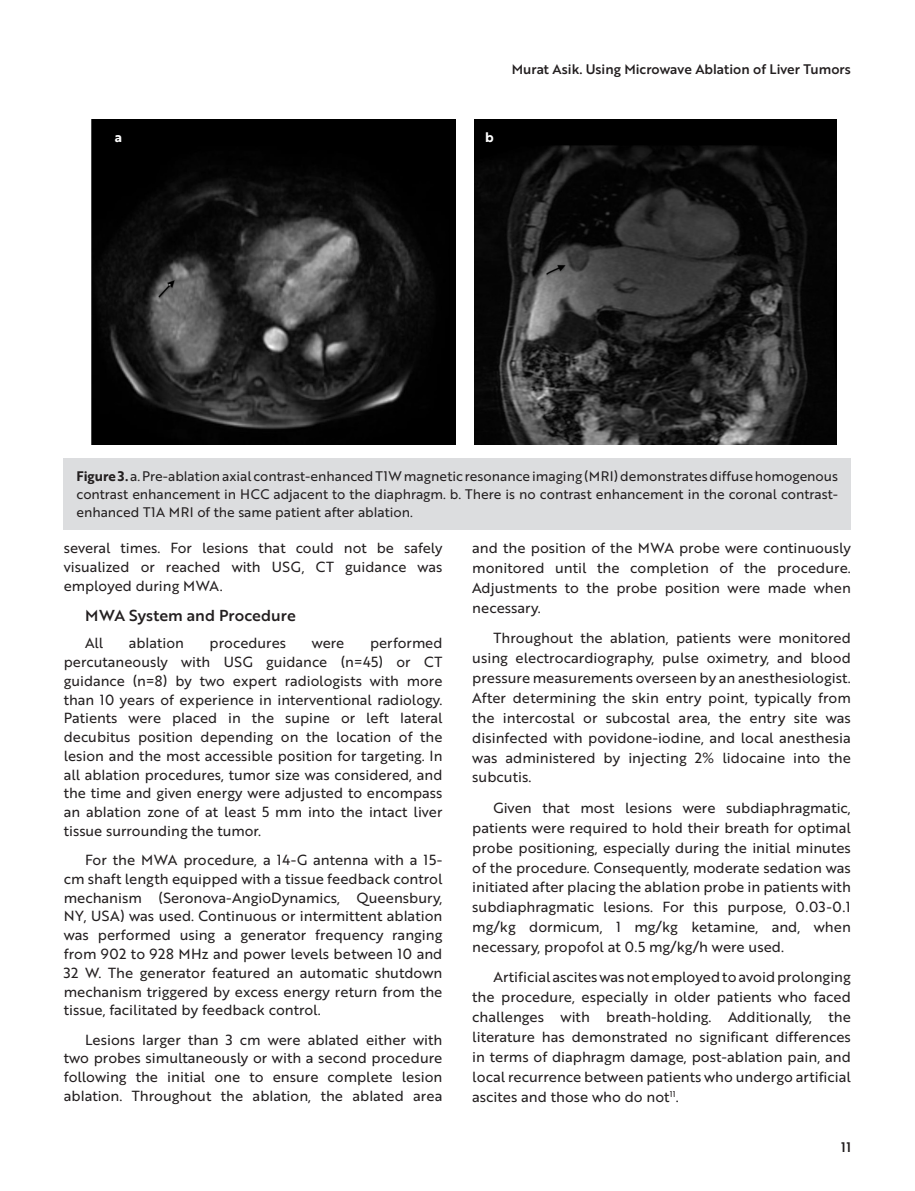
<style>
.page{position:relative;width:915px;height:1191px;background:#fff}
.page>*{position:absolute;margin:0;border:0;box-sizing:border-box;transform-origin:0 0}
.ARA_BALIK{font:500 15.45px "Brother 1816";color:#231f20}
.YAZI{font:14.25px/18.8px "Brother 1816";color:#231f20;text-align:justify}
.RESİM-ALTI{font:13.5px/18px "Brother 1816";color:#231f20;text-align:justify}
.t1{font:500 13.5px "Brother 1816";color:#231f20}
.RESİM-ALTI-2{font:13.5px "Brother 1816 Bold";color:#fff}
.s1{font-family:"Brother 1816 Bold"}
</style>
<div class="page">
<div style="left:64px;top:458px;width:786px;height:72px;background:#dcdddf"></div>
<img style="left:474px;top:119px;width:362px;height:325px">
<img style="left:91px;top:119px;width:364px;height:325px">
<p class="t1" style="left:511px;top:59px;width:340px">Murat Asik. Using Microwave Ablation of Liver Tumors</p>
<p class="RESİM-ALTI-2" style="left:115px;top:127px;width:9px">a</p>
<p class="RESİM-ALTI-2" style="left:485px;top:127px;width:10px">b</p>
<p class="RESİM-ALTI" style="left:76px;top:466px;width:762px"><span class="s1">Figure 3.</span> a. Pre-ablation axial contrast-enhanced T1W magnetic resonance imaging (MRI) demonstrates diffuse homogenous contrast enhancement in HCC adjacent to the diaphragm. b. There is no contrast enhancement in the coronal contrast&shy;enhanced T1A MRI of the same patient after ablation.</p>
<p class="YAZI" style="left:64px;top:538px;width:380px">several times. For lesions that could not be safely visualized or reached with USG, CT guidance was employed during MWA.</p>
<p class="ARA_BALIK" style="left:85px;top:604px;width:212px">MWA System and Procedure</p>
<p class="YAZI" style="left:85px;top:633px;width:20px">All</p>
<p class="YAZI" style="left:129px;top:633px;width:57px">ablation</p>
<p class="YAZI" style="left:209px;top:633px;width:78px">procedures</p>
<p class="YAZI" style="left:312px;top:633px;width:34px">were</p>
<p class="YAZI" style="left:64px;top:633px;width:380px;text-indent:306px">performed percutaneously with USG guidance (n=45) or CT guidance (n=8) by two expert radiologists with more than 10 years of experience in interventional radiology.<br>Patients were placed in the supine or left lateral decubitus position depending on the location of the lesion and the most accessible position for targeting. In all ablation procedures, tumor size was considered, and the time and given energy were adjusted to encompass an ablation zone of at least 5 mm into the intact liver tissue surrounding the tumor.</p>
<p class="YAZI" style="left:64px;top:850px;width:380px;text-indent:21px">For the MWA procedure, a 14-G antenna with a 15- cm shaft length equipped with a tissue feedback control mechanism (Seronova-AngioDynamics, Queensbury, NY, USA) was used. Continuous or intermittent ablation was performed using a generator frequency ranging from 902 to 928 MHz and power levels between 10 and 32 W. The generator featured an automatic shutdown mechanism triggered by excess energy return from the tissue, facilitated by feedback control.</p>
<p class="YAZI" style="left:64px;top:1029px;width:380px;text-indent:21px">Lesions larger than 3 cm were ablated either with two probes simultaneously or with a second procedure following the initial one to ensure complete lesion ablation. Throughout the ablation, the ablated area</p>
<p class="YAZI" style="left:472px;top:538px;width:380px;line-height:19.8px">and the position of the MWA probe were continuously monitored until the completion of the procedure.<br>Adjustments to the probe position were made when necessary.</p>
<p class="YAZI" style="left:472px;top:628px;width:380px;line-height:19.8px;text-indent:21px">Throughout the ablation, patients were monitored using electrocardiography, pulse oximetry, and blood pressure measurements overseen by an anesthesiologist.<br>After determining the skin entry point, typically from the intercostal or subcostal area, the entry site was disinfected with povidone-iodine, and local anesthesia was administered by injecting 2% lidocaine into the subcutis.</p>
<p class="YAZI" style="left:472px;top:797px;width:380px;line-height:19.8px;text-indent:21px">Given that most lesions were subdiaphragmatic, patients were required to hold their breath for optimal probe positioning, especially during the initial minutes of the procedure. Consequently, moderate sedation was initiated after placing the ablation probe in patients with subdiaphragmatic lesions. For this purpose, 0.03-0.1 mg/kg dormicum, 1 mg/kg ketamine, and, when necessary, propofol at 0.5 mg/kg/h were used.</p>
<p class="YAZI" style="left:472px;top:967px;width:380px;line-height:19.8px;text-indent:21px">Artificial ascites was not employed to avoid prolonging the procedure, especially in older patients who faced challenges with breath-holding. Additionally, the literature has demonstrated no significant differences in terms of diaphragm damage, post-ablation pain, and local recurrence between patients who undergo artificial ascites and those who do not<sup>11</sup>.</p>
<p class="t1" style="left:840px;top:1137px;width:11px">11</p>
</div>
